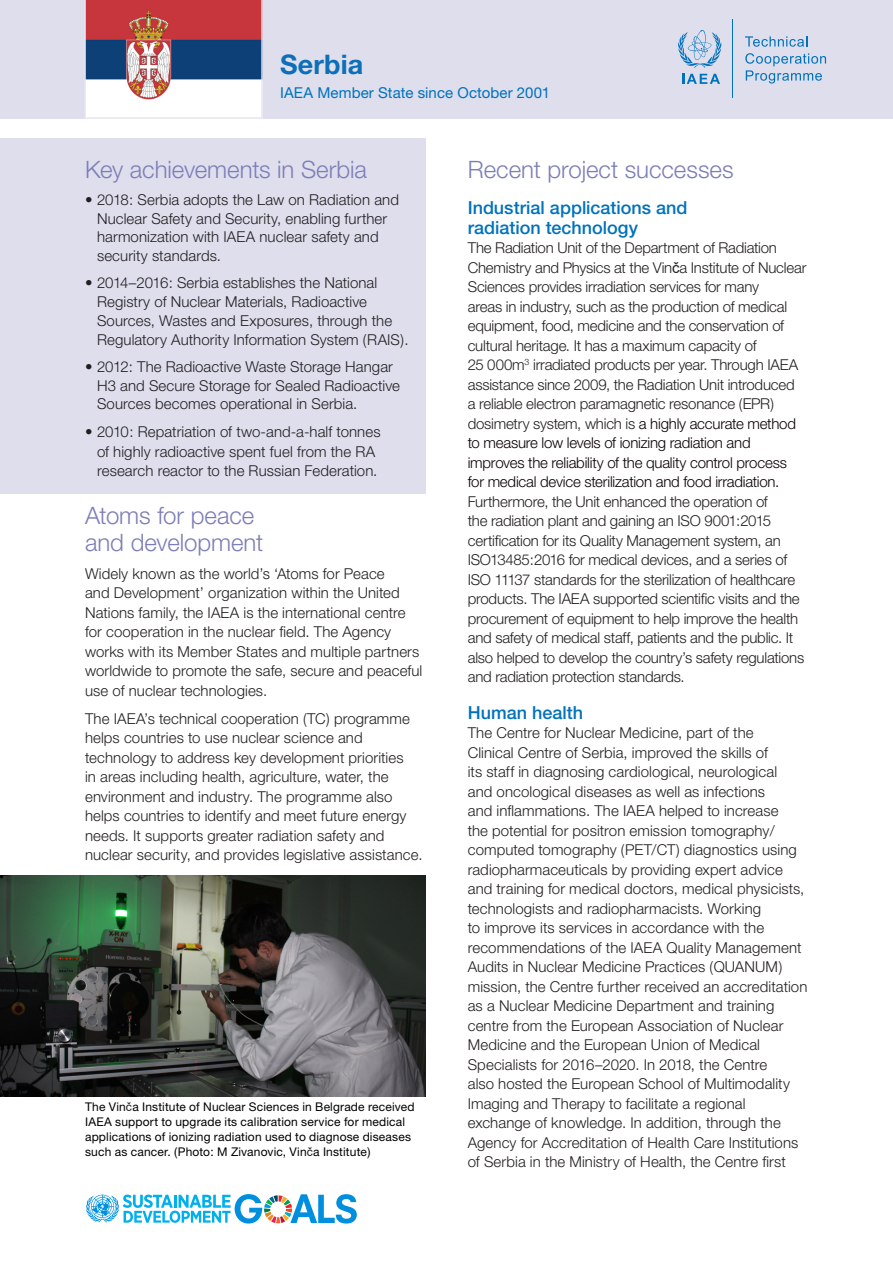
<style>
.page{position:relative;width:893px;height:1263px;background:#fff}
.page>*{position:absolute;margin:0;border:0;box-sizing:border-box;transform-origin:0 0}
.t1{font:700 27px "Helvetica Neue";letter-spacing:.005em;color:#0c6fb8}
.Heading{font:300 24px/27px "Helvetica Neue";letter-spacing:-.005em;color:#7d7eb7}
.Subhead{font:500 18px/19.5px "Helvetica Neue";color:#0072bc}
.t2{font:300 15px/19.5px "Helvetica Neue";letter-spacing:.005em;color:#231f20}
.t3{font:300 15px/19.5px "Helvetica Neue";letter-spacing:-.015em;color:#231f20}
.t4{font:15px "Helvetica Neue";letter-spacing:.005em;color:#0072bc}
.t5{font:12px/15px "Helvetica Neue";letter-spacing:.015em;color:#000001}
.s1{font-family:"Arial";color:#231f20}
.s2{font-family:"Arial";font-weight:400}
.s3{color:#0b0002}
</style>
<div class="page">
<div style="left:0;top:0;width:893px;height:118px;background:#dedeed"></div>
<svg style="left:84px;top:0;width:179px;height:119px;background:#aa8592"></svg>
<svg style="left:86px;top:1194px;width:271px;height:29px"></svg>
<img style="left:0;top:876px;width:425px;height:220px">
<div style="left:0;top:138px;width:425px;height:355px;background:#dedeed"></div>
<svg style="left:678px;top:30px;width:44px;height:38px"></svg>
<svg style="left:682px;top:74px;width:38px;height:10px"></svg>
<hr style="left:733px;top:19px;width:1px;height:79px;background:#0072bc">
<svg style="left:745px;top:36px;width:62px;height:11px"></svg>
<svg style="left:745px;top:53px;width:81px;height:31px"></svg>
<p class="t1" style="left:280px;top:48px;width:85px">Serbia</p>
<p class="t4" style="left:280px;top:84px;width:271px">IAEA Member State since October 2001</p>
<p class="Heading" style="left:85px;top:155px;width:283px">Key achievements in Serbia</p>
<p class="t2" style="left:97px;top:190px;width:303px;line-height:18.8px;text-indent:-12px">• 2018: Serbia adopts the Law on Radiation and Nuclear Safety and Security, enabling further harmonization with IAEA nuclear safety and security standards.</p>
<p class="t2" style="left:97px;top:273px;width:313px;line-height:18.8px;text-indent:-12px">• 2014–2016: Serbia establishes the National Registry of Nuclear Materials, Radioactive Sources, Wastes and Exposures, through the Regulatory Authority Information System (RAIS).</p>
<p class="t2" style="left:97px;top:357px;width:304px;line-height:18.8px;text-indent:-12px">• 2012: The Radioactive Waste Storage Hangar<br>H3 and Secure Storage for Sealed Radioactive<br>Sources becomes operational in Serbia.</p>
<p class="t2" style="left:85px;top:422px;width:297px;text-align:center">• 2010: Repatriation of two-and-a-half tonnes of highly radioactive spent fuel from the RA research reactor to the Russian Federation.</p>
<p class="Heading" style="left:85px;top:501px;width:180px">Atoms for peace and development</p>
<p class="t2" style="left:85px;top:563px;width:339px">Widely known as the world’s ‘Atoms for Peace<br>and Development’ organization within the United Nations family, the IAEA is the international centre for cooperation in the nuclear field. The Agency works with its Member States and multiple partners worldwide to promote the safe, secure and peaceful use of nuclear technologies.</p>
<p class="t2" style="left:85px;top:708px;width:339px">The IAEA’s technical cooperation (TC) programme helps countries to use nuclear science and technology to address key development priorities<br>in areas including health, agriculture, water, the environment and industry. The programme also helps countries to identify and meet future energy needs. It supports greater radiation safety and nuclear security, and provides legislative assistance.</p>
<p class="t5" style="left:85px;top:1099px;width:331px">The Vin<span class="s1">č</span>a Institute of Nuclear Sciences in Belgrade received IAEA support to upgrade its calibration service for medical applications of ionizing radiation used to diagnose diseases such as cancer. (Photo: M Zivanovic, Vin<span class="s1">č</span>a Institute)</p>
<p class="Heading" style="left:468px;top:155px;width:267px">Recent project successes</p>
<p class="Subhead" style="left:468px;top:198px;width:221px">Industrial applications and radiation technology</p>
<p class="t3" style="left:468px;top:238px;width:340px">The Radiation Unit of the Department of Radiation Chemistry and Physics at the Vin<span class="s2">č</span>a Institute of Nuclear Sciences provides irradiation services for many<br>areas in industry, such as the production of medical equipment, food, medicine and the conservation of cultural heritage. It has a maximum capacity of<br>25 000m<sup>3</sup> irradiated products per year. Through IAEA assistance since 2009, the Radiation Unit introduced<br>a reliable electron paramagnetic resonance (EPR) dosimetry system, which is <span class="s3">a highly accurate method to measure low levels of ionizing radiation and improves the reliability of the quality control process for medical device sterilization and food irradiation.<br></span>Furthermore, the Unit enhanced the operation of<br>the radiation plant and gaining an ISO 9001:2015 certification for its Quality Management system, an ISO13485:2016 for medical devices, and a series of ISO 11137 standards for the sterilization of healthcare products. The IAEA supported scientific visits and the procurement of equipment to help improve the health and safety of medical staff, patients and the public. It also helped to develop the country’s safety regulations and radiation protection standards.</p>
<p class="Subhead" style="left:468px;top:702px;width:117px">Human health</p>
<p class="t2" style="left:468px;top:723px;width:341px">The Centre for Nuclear Medicine, part of the<br>Clinical Centre of Serbia, improved the skills of<br>its staff in diagnosing cardiological, neurological<br>and oncological diseases as well as infections<br>and inflammations. The IAEA helped to increase<br>the potential for positron emission tomography/ computed tomography (PET/CT) diagnostics using radiopharmaceuticals by providing expert advice and training for medical doctors, medical physicists, technologists and radiopharmacists. Working<br>to improve its services in accordance with the recommendations of the IAEA Quality Management Audits in Nuclear Medicine Practices (QUANUM) mission, the Centre further received an accreditation as a Nuclear Medicine Department and training centre from the European Association of Nuclear Medicine and the European Union of Medical Specialists for 2016–2020. In 2018, the Centre<br>also hosted the European School of Multimodality Imaging and Therapy to facilitate a regional exchange of knowledge. In addition, through the Agency for Accreditation of Health Care Institutions of Serbia in the Ministry of Health, the Centre first</p>
</div>
